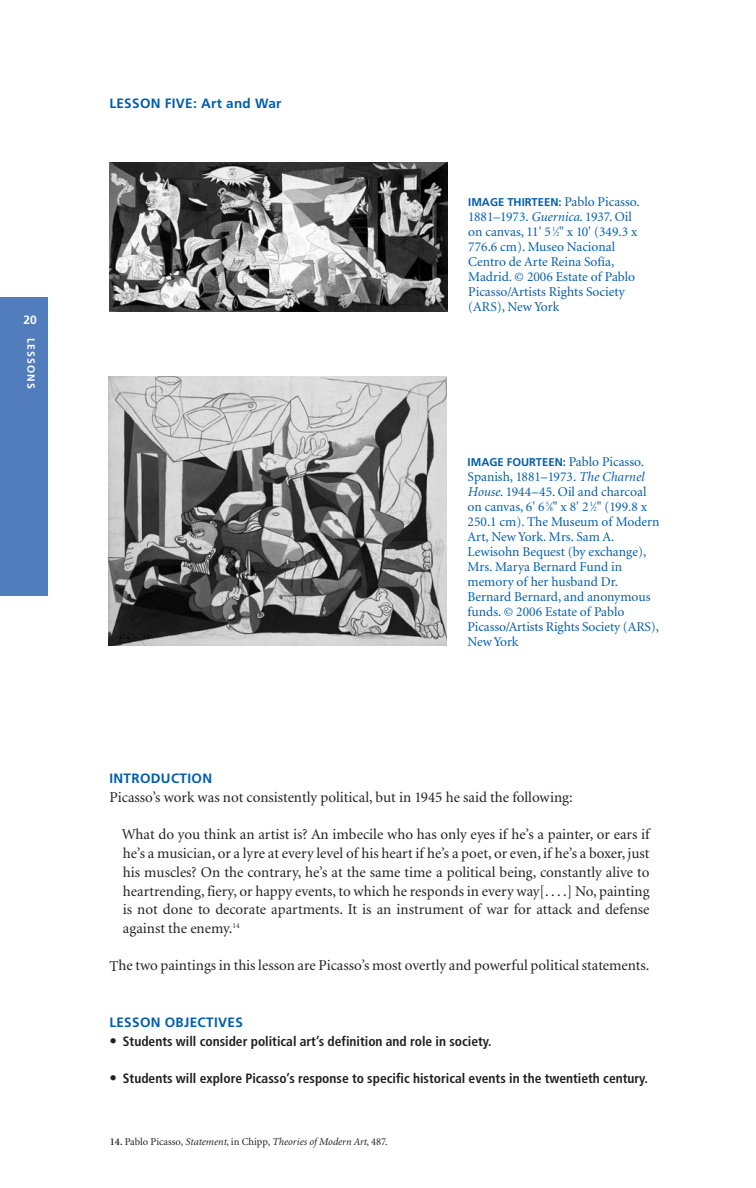
<style>
.page{position:relative;width:756px;height:1188px;background:#fff}
.page>*{position:absolute;margin:0;border:0;box-sizing:border-box;transform-origin:0 0}
.t1{font:15px/18.8px "Minion";color:#231f20;text-align:justify}
.t2{font:13.5px/15px "Minion";color:#015dab}
.t3{font:700 condensed 13.5px "Frutiger";color:#231f20}
.t4{font:700 13.5px "Frutiger";letter-spacing:.025em;color:#015dab}
.t5{font:700 12px "Frutiger";color:#fff}
.t6{font:700 11.25px "Frutiger";color:#015dab}
.t7{font:italic 10.5px "Minion";color:#231f20}
.t8{font:700 10.5px "Frutiger";letter-spacing:.11em;color:#fff}
.s1{font-family:"Minion";font-weight:400;font-size:13.5px}
.s2{font-style:italic}
.s3{font-size:6.75px}
.s4{font-size:15px}
.s5{font-weight:600;font-style:normal}
.s6{font-style:normal}
</style>
<div class="page">
<div style="left:0;top:297px;width:48px;height:299px;background:#517dbd"></div>
<img style="left:109px;top:162px;width:338px;height:150px">
<img style="left:109px;top:376px;width:338px;height:270px">
<p class="t5" style="left:24px;top:315px;width:15px">20</p>
<p class="t8" style="left:35px;top:338px;width:53px;rotate:90deg">LESSONS</p>
<p class="t4" style="left:109px;top:98px;width:174px">LESSON FIVE: Art and War</p>
<p class="t6" style="left:468px;top:197px;width:173px">IMAGE THIRTEEN: <span class="s1">Pablo Picasso.</span></p>
<p class="t2" style="left:468px;top:210px;width:171px">1881–1973. <span class="s2">Guernica</span>. 1937. Oil on canvas, 11' 5 <sup>1</sup>⁄<span class="s3">2</span>" x 10' (349.3 x<br>776.6 cm). Museo Nacional<br>Centro de Arte Reina Sofía,<br>Madrid. © 2006 Estate of Pablo<br>Picasso/Artists Rights Society (ARS), New York</p>
<p class="t6" style="left:468px;top:457px;width:178px">IMAGE FOURTEEN: <span class="s1">Pablo Picasso.</span></p>
<p class="t2" style="left:468px;top:470px;width:193px">Spanish, 1881–1973. <span class="s2">The Charnel<br>House</span>. 1944–45. Oil and charcoal on canvas, 6' 6 <sup>5</sup>⁄<span class="s3">8</span>" x 8' 2 <sup>1</sup>⁄<span class="s3">2</span>" (199.8 x<br>250.1 cm). The Museum of Modern<br>Art, New York. Mrs. Sam A.<br>Lewisohn Bequest (by exchange),<br>Mrs. Marya Bernard Fund in memory of her husband Dr.<br>Bernard Bernard, and anonymous funds. © 2006 Estate of Pablo<br>Picasso/Artists Rights Society (ARS),<br>New York</p>
<p class="t4" style="left:109px;top:773px;width:104px">INTRODUCTION</p>
<p class="t1" style="left:109px;top:789px;width:465px">Picasso’s work was not consistently political, but in 1945 he said the following:</p>
<p class="t1" style="left:122px;top:826px;width:529px">What do you think an artist is? An imbecile who has only eyes if he’s a painter, or ears if he’s a musician, or a lyre at every level of his heart if he’s a poet, or even, if he’s a boxer, just his muscles? On the contrary, he’s at the same time a political being, constantly alive to heartrending, fiery, or happy events, to which he responds in every way[. . . .] No, painting is not done to decorate apartments. It is an instrument of war for attack and defense against the enemy.<sup>14</sup></p>
<p class="t1" style="left:109px;top:958px;width:542px">The two paintings in this lesson are Picasso’s most overtly and powerful political statements.</p>
<p class="t4" style="left:109px;top:1017px;width:135px">LESSON OBJECTIVES</p>
<p class="t3" style="left:109px;top:1035px;width:384px"><span class="s4">•</span> Students will consider political art’s definition and role in society.</p>
<p class="t3" style="left:109px;top:1073px;width:540px"><span class="s4">•</span> Students will explore Picasso’s response to specific historical events in the twentieth century.</p>
<p class="t7" style="left:110px;top:1138px;width:279px"><span class="s5">14.</span> <span class="s6">Pablo Picasso,</span> Statement<span class="s6">, in Chipp,</span> Theories of Modern Art<span class="s6">, 487.</span></p>
</div>
